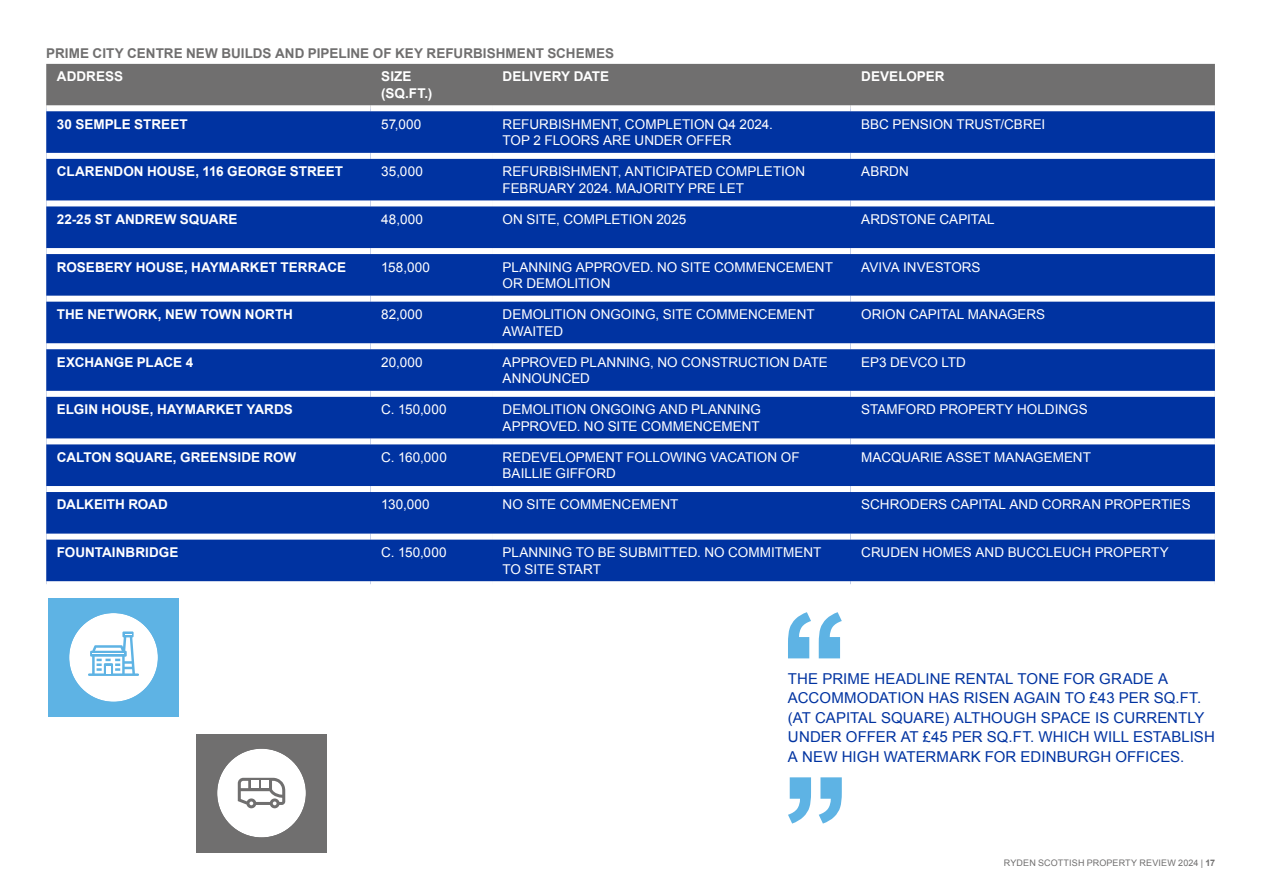
<style>
.page{position:relative;width:1263px;height:893px;background:#fff}
.page>*{position:absolute;margin:0;border:0;box-sizing:border-box;transform-origin:0 0}
.t1{font:15px/19.5px "Arial";letter-spacing:.005em;color:#0033a1}
.t2{font:13.5px/16.5px "Arial";color:#fff}
.t3{font:700 13.5px/16.5px "Arial";letter-spacing:.005em;color:#fff}
.t4{font:700 13.5px "Arial";letter-spacing:.005em;color:#706f6f}
.t5{font:9px "Arial";letter-spacing:.015em;color:#706f6f}
.s1{font-weight:700}
</style>
<div class="page">
<div style="left:46px;top:64px;width:1169px;height:41px;background:#706f6f"></div>
<div style="left:46px;top:111px;width:1169px;height:470px;background:#0033a1"></div>
<div style="left:46px;top:153px;width:325px;height:6px;background:#fff"></div>
<div style="left:371px;top:153px;width:121px;height:6px;background:#fff"></div>
<div style="left:492px;top:153px;width:358px;height:6px;background:#fff"></div>
<div style="left:850px;top:153px;width:365px;height:6px;background:#fff"></div>
<div style="left:46px;top:200px;width:325px;height:6px;background:#fff"></div>
<div style="left:371px;top:200px;width:121px;height:6px;background:#fff"></div>
<div style="left:492px;top:200px;width:358px;height:6px;background:#fff"></div>
<div style="left:850px;top:200px;width:365px;height:6px;background:#fff"></div>
<div style="left:46px;top:248px;width:325px;height:6px;background:#fff"></div>
<div style="left:371px;top:248px;width:121px;height:6px;background:#fff"></div>
<div style="left:492px;top:248px;width:358px;height:6px;background:#fff"></div>
<div style="left:850px;top:248px;width:365px;height:6px;background:#fff"></div>
<div style="left:46px;top:296px;width:325px;height:6px;background:#fff"></div>
<div style="left:371px;top:296px;width:121px;height:6px;background:#fff"></div>
<div style="left:492px;top:296px;width:358px;height:6px;background:#fff"></div>
<div style="left:850px;top:296px;width:365px;height:6px;background:#fff"></div>
<div style="left:46px;top:343px;width:325px;height:6px;background:#fff"></div>
<div style="left:371px;top:343px;width:121px;height:6px;background:#fff"></div>
<div style="left:492px;top:343px;width:358px;height:6px;background:#fff"></div>
<div style="left:850px;top:343px;width:365px;height:6px;background:#fff"></div>
<div style="left:46px;top:391px;width:325px;height:6px;background:#fff"></div>
<div style="left:371px;top:391px;width:121px;height:6px;background:#fff"></div>
<div style="left:492px;top:391px;width:358px;height:6px;background:#fff"></div>
<div style="left:850px;top:391px;width:365px;height:6px;background:#fff"></div>
<div style="left:46px;top:438px;width:325px;height:6px;background:#fff"></div>
<div style="left:371px;top:438px;width:121px;height:6px;background:#fff"></div>
<div style="left:492px;top:438px;width:358px;height:6px;background:#fff"></div>
<div style="left:850px;top:438px;width:365px;height:6px;background:#fff"></div>
<div style="left:46px;top:486px;width:325px;height:6px;background:#fff"></div>
<div style="left:371px;top:486px;width:121px;height:6px;background:#fff"></div>
<div style="left:492px;top:486px;width:358px;height:6px;background:#fff"></div>
<div style="left:850px;top:486px;width:365px;height:6px;background:#fff"></div>
<div style="left:46px;top:534px;width:325px;height:6px;background:#fff"></div>
<div style="left:371px;top:534px;width:121px;height:6px;background:#fff"></div>
<div style="left:492px;top:534px;width:358px;height:6px;background:#fff"></div>
<div style="left:850px;top:534px;width:365px;height:6px;background:#fff"></div>
<svg style="left:788px;top:612px;width:54px;height:46px"></svg>
<svg style="left:788px;top:777px;width:54px;height:47px"></svg>
<div style="left:48px;top:598px;width:131px;height:119px;background:#5eb3e4"></div>
<svg style="left:69px;top:613px;width:89px;height:89px"></svg>
<div style="left:196px;top:734px;width:131px;height:118px;background:#706f6f"></div>
<svg style="left:217px;top:749px;width:89px;height:88px"></svg>
<p class="t4" style="left:46px;top:44px;width:569px">PRIME CITY CENTRE NEW BUILDS AND PIPELINE OF KEY REFURBISHMENT SCHEMES</p>
<p class="t3" style="left:57px;top:69px;width:68px">ADDRESS</p>
<p class="t3" style="left:381px;top:69px;width:53px">SIZE (SQ.FT.)</p>
<p class="t3" style="left:503px;top:69px;width:108px">DELIVERY DATE</p>
<p class="t3" style="left:861px;top:69px;width:85px">DEVELOPER</p>
<p class="t3" style="left:57px;top:116px;width:132px">30 SEMPLE STREET</p>
<p class="t2" style="left:381px;top:116px;width:42px">57,000</p>
<p class="t2" style="left:503px;top:116px;width:272px">REFURBISHMENT, COMPLETION Q4 2024.<br>TOP 2 FLOORS ARE UNDER OFFER</p>
<p class="t2" style="left:861px;top:116px;width:186px">BBC PENSION TRUST/CBREI</p>
<p class="t3" style="left:57px;top:164px;width:288px">CLARENDON HOUSE, 116 GEORGE STREET</p>
<p class="t2" style="left:381px;top:163px;width:43px">35,000</p>
<p class="t2" style="left:503px;top:163px;width:304px">REFURBISHMENT, ANTICIPATED COMPLETION<br>FEBRUARY 2024. MAJORITY PRE LET</p>
<p class="t2" style="left:861px;top:163px;width:49px">ABRDN</p>
<p class="t3" style="left:57px;top:211px;width:182px">22-25 ST ANDREW SQUARE</p>
<p class="t2" style="left:381px;top:211px;width:43px">48,000</p>
<p class="t2" style="left:503px;top:211px;width:185px">ON SITE, COMPLETION 2025</p>
<p class="t2" style="left:861px;top:211px;width:135px">ARDSTONE CAPITAL</p>
<p class="t3" style="left:57px;top:259px;width:291px">ROSEBERY HOUSE, HAYMARKET TERRACE</p>
<p class="t2" style="left:381px;top:259px;width:50px">158,000</p>
<p class="t2" style="left:503px;top:259px;width:332px">PLANNING APPROVED. NO SITE COMMENCEMENT<br>OR DEMOLITION</p>
<p class="t2" style="left:861px;top:259px;width:121px">AVIVA INVESTORS</p>
<p class="t3" style="left:57px;top:307px;width:238px">THE NETWORK, NEW TOWN NORTH</p>
<p class="t2" style="left:381px;top:306px;width:43px">82,000</p>
<p class="t2" style="left:503px;top:306px;width:314px">DEMOLITION ONGOING, SITE COMMENCEMENT<br>AWAITED</p>
<p class="t2" style="left:861px;top:306px;width:185px">ORION CAPITAL MANAGERS</p>
<p class="t3" style="left:57px;top:354px;width:138px">EXCHANGE PLACE 4</p>
<p class="t2" style="left:381px;top:354px;width:43px">20,000</p>
<p class="t2" style="left:503px;top:354px;width:327px">APPROVED PLANNING, NO CONSTRUCTION DATE<br>ANNOUNCED</p>
<p class="t2" style="left:861px;top:354px;width:106px">EP3 DEVCO LTD</p>
<p class="t3" style="left:57px;top:402px;width:237px">ELGIN HOUSE, HAYMARKET YARDS</p>
<p class="t2" style="left:381px;top:401px;width:67px">C. 150,000</p>
<p class="t2" style="left:503px;top:401px;width:260px">DEMOLITION ONGOING AND PLANNING<br>APPROVED. NO SITE COMMENCEMENT</p>
<p class="t2" style="left:861px;top:401px;width:228px">STAMFORD PROPERTY HOLDINGS</p>
<p class="t3" style="left:57px;top:449px;width:241px">CALTON SQUARE, GREENSIDE ROW</p>
<p class="t2" style="left:381px;top:449px;width:67px">C. 160,000</p>
<p class="t2" style="left:503px;top:449px;width:298px">REDEVELOPMENT FOLLOWING VACATION OF<br>BAILLIE GIFFORD</p>
<p class="t2" style="left:861px;top:449px;width:231px">MACQUARIE ASSET MANAGEMENT</p>
<p class="t3" style="left:57px;top:497px;width:112px">DALKEITH ROAD</p>
<p class="t2" style="left:381px;top:497px;width:50px">130,000</p>
<p class="t2" style="left:503px;top:497px;width:177px">NO SITE COMMENCEMENT</p>
<p class="t2" style="left:861px;top:497px;width:331px">SCHRODERS CAPITAL AND CORRAN PROPERTIES</p>
<p class="t3" style="left:57px;top:544px;width:123px">FOUNTAINBRIDGE</p>
<p class="t2" style="left:381px;top:544px;width:67px">C. 150,000</p>
<p class="t2" style="left:503px;top:544px;width:320px">PLANNING TO BE SUBMITTED. NO COMMITMENT<br>TO SITE START</p>
<p class="t2" style="left:861px;top:544px;width:309px">CRUDEN HOMES AND BUCCLEUCH PROPERTY</p>
<p class="t1" style="left:788px;top:669px;width:428px">THE PRIME HEADLINE RENTAL TONE FOR GRADE A ACCOMMODATION HAS RISEN AGAIN TO £43 PER SQ.FT. (AT CAPITAL SQUARE) ALTHOUGH SPACE IS CURRENTLY UNDER OFFER AT £45 PER SQ.FT. WHICH WILL ESTABLISH A NEW HIGH WATERMARK FOR EDINBURGH OFFICES.</p>
<p class="t5" style="left:1004px;top:856px;width:213px">RYDEN SCOTTISH PROPERTY REVIEW 2024 | <span class="s1">17</span></p>
</div>
